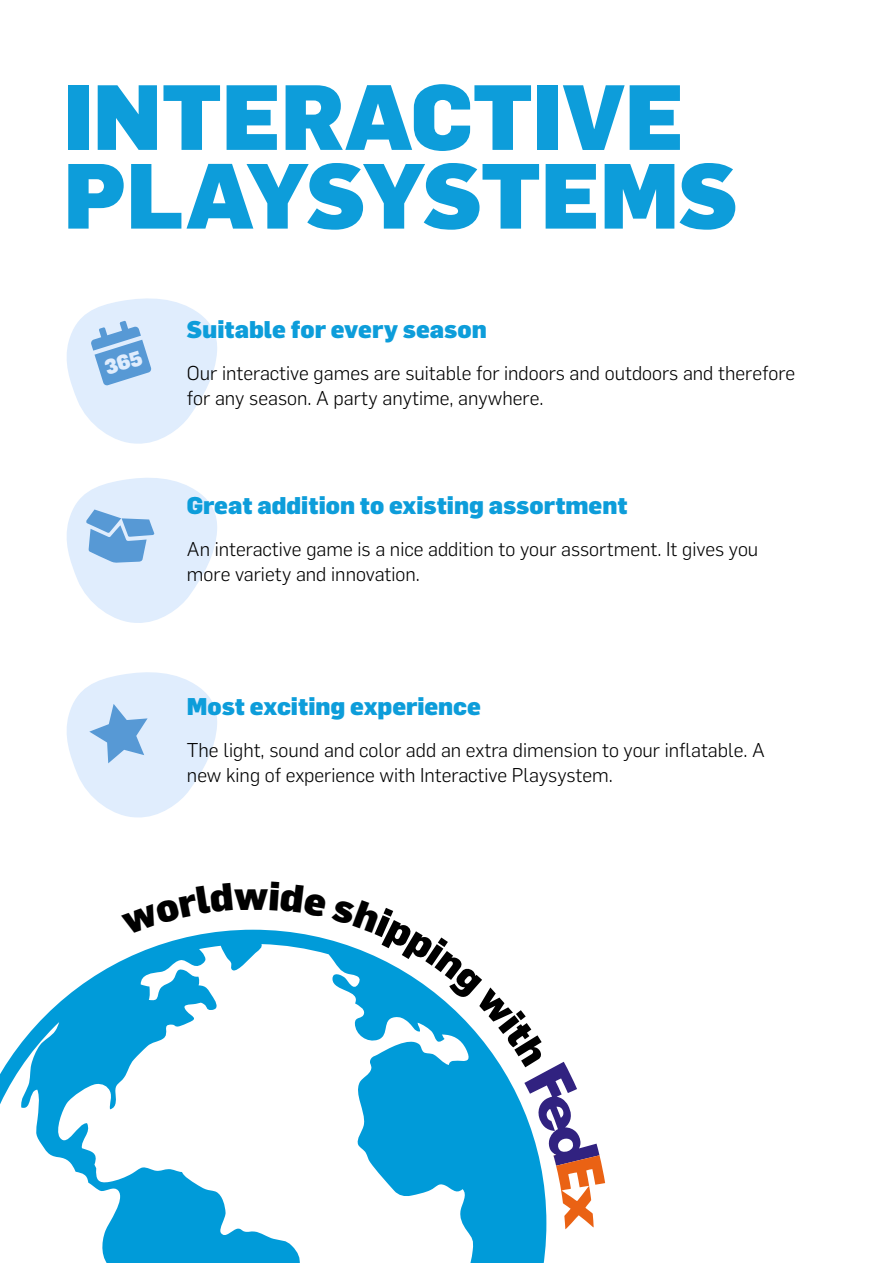
<style>
.page{position:relative;width:893px;height:1263px;background:#fff}
.page>*{position:absolute;margin:0;border:0;box-sizing:border-box;transform-origin:0 0}
.t1{font:900 90.6px "Flama";color:#0d9dda}
.t2{font:900 38.1px "Flama";color:#000}
.t3{font:900 23.7px "Flama";color:#0d9dda}
.t4{font:300 19.65px/25.2px "Flama";color:#000}
</style>
<div class="page">
<svg style="left:66px;top:478px;width:151px;height:145px"></svg>
<svg style="left:66px;top:672px;width:151px;height:146px"></svg>
<svg style="left:0;top:930px;width:546px;height:333px"></svg>
<svg style="left:66px;top:298px;width:151px;height:146px"></svg>
<svg style="left:121px;top:930px;width:112px;height:5px"></svg>
<svg style="left:270px;top:930px;width:335px;height:299px"></svg>
<p class="t1" style="left:64px;top:51px;width:622px">INTERACTIVE</p>
<p class="t1" style="left:64px;top:130px;width:675px">PLAYSYSTEMS</p>
<p class="t3" style="left:187px;top:312px;width:301px">Suitable for every season</p>
<p class="t4" style="left:187px;top:359px;width:610px">Our interactive games are suitable for indoors and outdoors and therefore for any season. A party anytime, anywhere.</p>
<p class="t3" style="left:187px;top:488px;width:442px">Great addition to existing assortment</p>
<p class="t4" style="left:187px;top:535px;width:573px">An interactive game is a nice addition to your assortment. It gives you more variety and innovation.</p>
<p class="t3" style="left:187px;top:689px;width:296px">Most exciting experience</p>
<p class="t4" style="left:187px;top:736px;width:580px">The light, sound and color add an extra dimension to your inflatable. A new king of experience with Interactive Playsystem.</p>
<p class="t2" style="left:234px;top:868px;width:36px">w</p>
</div>
